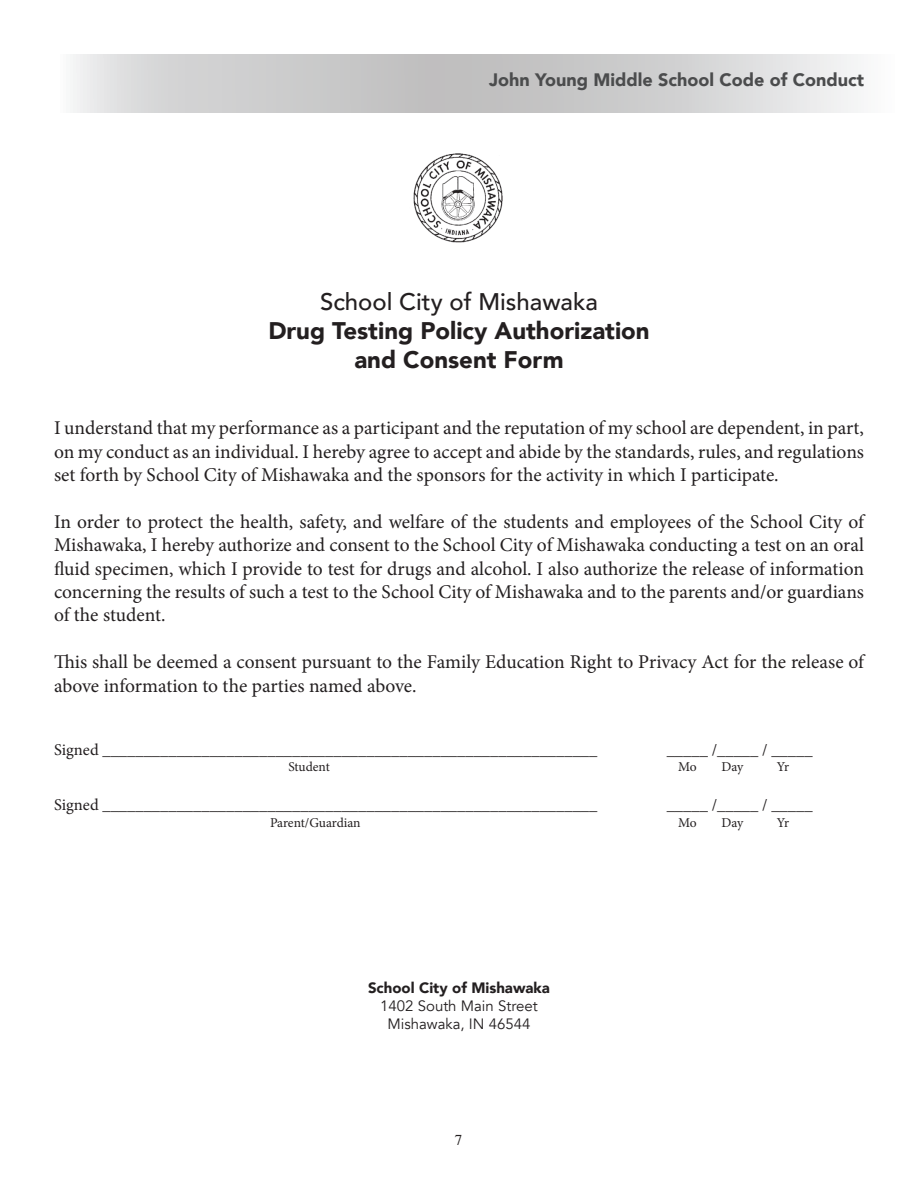
<style>
.page{position:relative;width:918px;height:1188px;background:#fff}
.page>*{position:absolute;margin:0;border:0;box-sizing:border-box;transform-origin:0 0}
.t1{font:900 24px/28.8px "Avenir";color:#231f20;text-align:center}
.t2{font:500 24px "Avenir";color:#231f20}
.t3{font:19.5px/23.4px "Minion Pro";letter-spacing:-.005em;color:#231f20;text-align:justify}
.t4{font:900 18px "Avenir";color:#4b4c4d}
.t5{font:16.5px "Minion Pro";color:#231f20}
.t6{font:15px "Avenir";color:#231f20}
.t7{font:900 15px "Avenir";color:#231f20}
.t8{font:15px "Times";color:#231f20}
.t9{font:13.5px "Minion Pro";letter-spacing:-.015em;color:#231f20}
</style>
<div class="page">
<img style="left:413px;top:153px;width:90px;height:90px">
<svg style="left:73px;top:54px;width:785px;height:58px;background:#d1d1d1"></svg>
<p class="t4" style="left:489px;top:64px;width:376px">John Young Middle School Code of Conduct</p>
<p class="t2" style="left:320px;top:281px;width:279px">School City of Mishawaka</p>
<p class="t1" style="left:268px;top:315px;width:383px">Drug Testing Policy Authorization and Consent Form</p>
<p class="t3" style="left:54px;top:416px;width:812px">I understand that my performance as a participant and the reputation of my school are dependent, in part, on my conduct as an individual. I hereby agree to accept and abide by the standards, rules, and regulations set forth by School City of Mishawaka and the sponsors for the activity in which I participate.</p>
<p class="t3" style="left:54px;top:510px;width:812px">In order to protect the health, safety, and welfare of the students and employees of the School City of Mishawaka, I hereby authorize and consent to the School City of Mishawaka conducting a test on an oral fluid specimen, which I provide to test for drugs and alcohol. I also authorize the release of information concerning the results of such a test to the School City of Mishawaka and to the parents and/or guardians of the student.</p>
<p class="t3" style="left:54px;top:650px;width:812px">This shall be deemed a consent pursuant to the Family Education Right to Privacy Act for the release of above information to the parties named above.</p>
<p class="t5" style="left:54px;top:738px;width:545px">Signed ____________________________________________________________</p>
<p class="t5" style="left:667px;top:738px;width:147px">_____ /_____ / _____</p>
<p class="t9" style="left:288px;top:757px;width:43px">Student</p>
<p class="t9" style="left:678px;top:757px;width:20px">Mo</p>
<p class="t9" style="left:721px;top:757px;width:23px">Day</p>
<p class="t9" style="left:777px;top:757px;width:14px">Yr</p>
<p class="t5" style="left:54px;top:794px;width:545px">Signed ____________________________________________________________</p>
<p class="t5" style="left:667px;top:794px;width:147px">_____ /_____ / _____</p>
<p class="t9" style="left:270px;top:813px;width:92px">Parent/Guardian</p>
<p class="t9" style="left:678px;top:813px;width:20px">Mo</p>
<p class="t9" style="left:721px;top:813px;width:23px">Day</p>
<p class="t9" style="left:777px;top:813px;width:14px">Yr</p>
<p class="t7" style="left:368px;top:975px;width:183px">School City of Mishawaka</p>
<p class="t6" style="left:380px;top:997px;width:159px">1402 South Main Street</p>
<p class="t6" style="left:388px;top:1015px;width:144px">Mishawaka, IN 46544</p>
<p class="t8" style="left:455px;top:1126px;width:9px">7</p>
</div>
